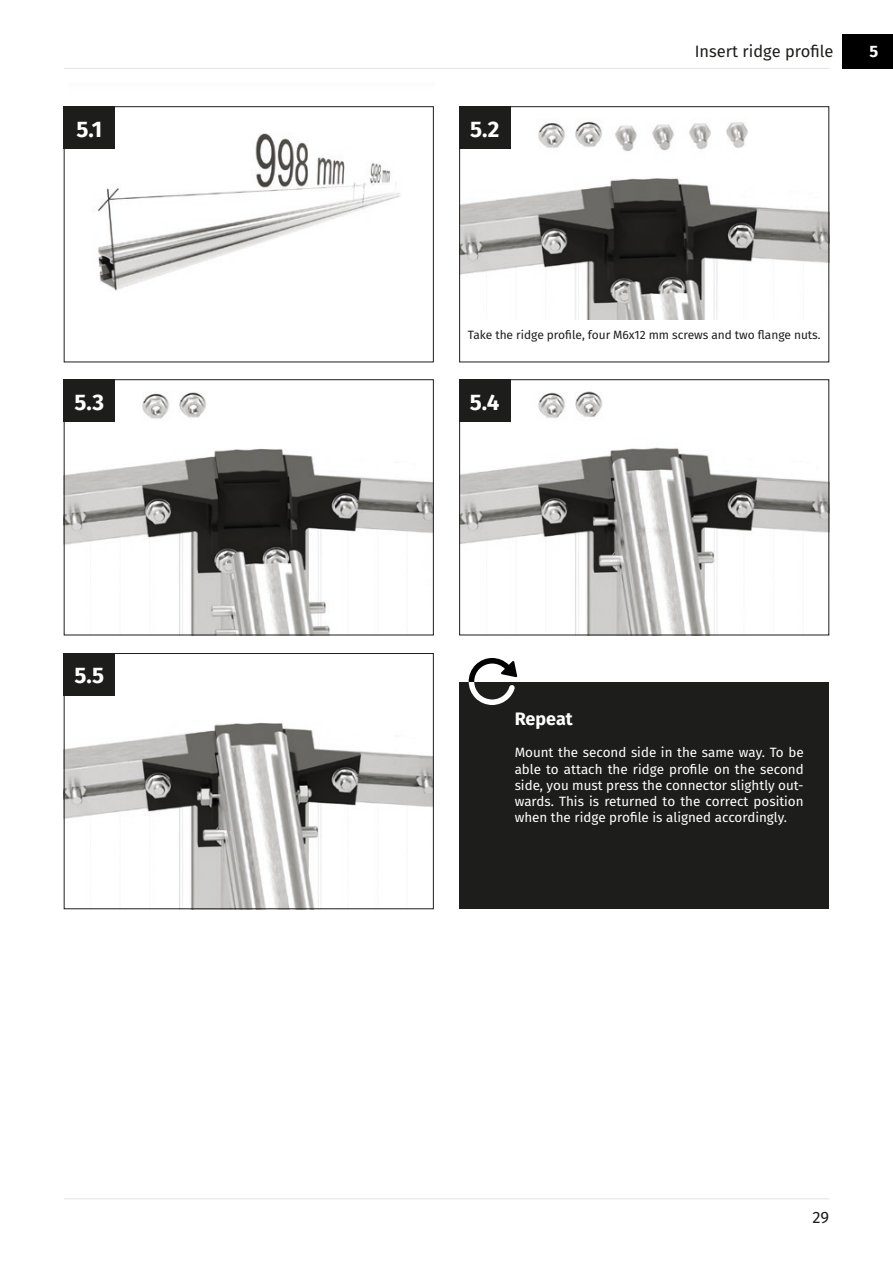
<style>
.page{position:relative;width:893px;height:1263px;background:#fff}
.page>*{position:absolute;margin:0;border:0;box-sizing:border-box;transform-origin:0 0}
.t1{font:700 22.5px "Fira Sans";color:#fff}
.t2{font:700 18px "Fira Sans";color:#fff}
.t3{font:16.5px "Fira Sans";color:#1d1d1b}
.t4{font:700 16.5px "Fira Sans";color:#fff}
.t5{font:13.5px/16.2px "Fira Sans";color:#fff;text-align:justify}
.t6{font:12px "Fira Sans";color:#1d1d1b}
</style>
<div class="page">
<hr style="left:64px;top:1198px;width:765px;height:1px;background:#e4e3e3">
<div style="left:842px;top:34px;width:51px;height:34px;background:#000"></div>
<hr style="left:64px;top:68px;width:765px;height:1px;background:#e4e3e3">
<img style="left:97px;top:133px;width:303px;height:158px">
<img style="left:461px;top:108px;width:366px;height:212px">
<img style="left:461px;top:381px;width:366px;height:252px">
<img style="left:66px;top:392px;width:366px;height:241px">
<img style="left:66px;top:722px;width:366px;height:185px">
<div style="left:459px;top:683px;width:370px;height:226px;background:#1d1d1b"></div>
<svg style="left:469px;top:658px;width:48px;height:47px"></svg>
<div style="left:459px;top:106px;width:370px;height:256px;border:1px solid #1d1d1b"></div>
<div style="left:459px;top:106px;width:51px;height:43px;background:#1d1d1b"></div>
<div style="left:459px;top:379px;width:370px;height:256px;border:1px solid #1d1d1b"></div>
<div style="left:459px;top:379px;width:51px;height:43px;background:#1d1d1b"></div>
<div style="left:64px;top:379px;width:370px;height:256px;border:1px solid #1d1d1b"></div>
<div style="left:64px;top:379px;width:51px;height:43px;background:#1d1d1b"></div>
<div style="left:64px;top:653px;width:370px;height:256px;border:1px solid #1d1d1b"></div>
<div style="left:64px;top:653px;width:51px;height:43px;background:#1d1d1b"></div>
<div style="left:64px;top:106px;width:370px;height:256px;border:1px solid #1d1d1b"></div>
<div style="left:64px;top:106px;width:51px;height:43px;background:#1d1d1b"></div>
<h1 class="t1" style="left:76px;top:110px;width:27px">5.1</h1>
<h1 class="t1" style="left:470px;top:110px;width:31px">5.2</h1>
<p class="t3" style="left:695px;top:38px;width:140px">Insert ridge profile</p>
<p class="t4" style="left:869px;top:37px;width:10px">5</p>
<p class="t6" style="left:468px;top:326px;width:353px">Take the ridge profile, four M6x12 mm screws and two flange nuts.</p>
<h1 class="t1" style="left:75px;top:383px;width:31px">5.3</h1>
<h1 class="t1" style="left:470px;top:383px;width:31px">5.4</h1>
<h1 class="t1" style="left:74px;top:657px;width:31px">5.5</h1>
<h2 class="t2" style="left:515px;top:704px;width:60px">Repeat</h2>
<p class="t5" style="left:515px;top:744px;width:291px">Mount the second side in the same way. To be able to attach the ridge profile on the second side, you must press the connector slightly out&shy;wards. This is returned to the correct position when the ridge profile is aligned accordingly.</p>
<p class="t3" style="left:812px;top:1205px;width:18px">29</p>
</div>
